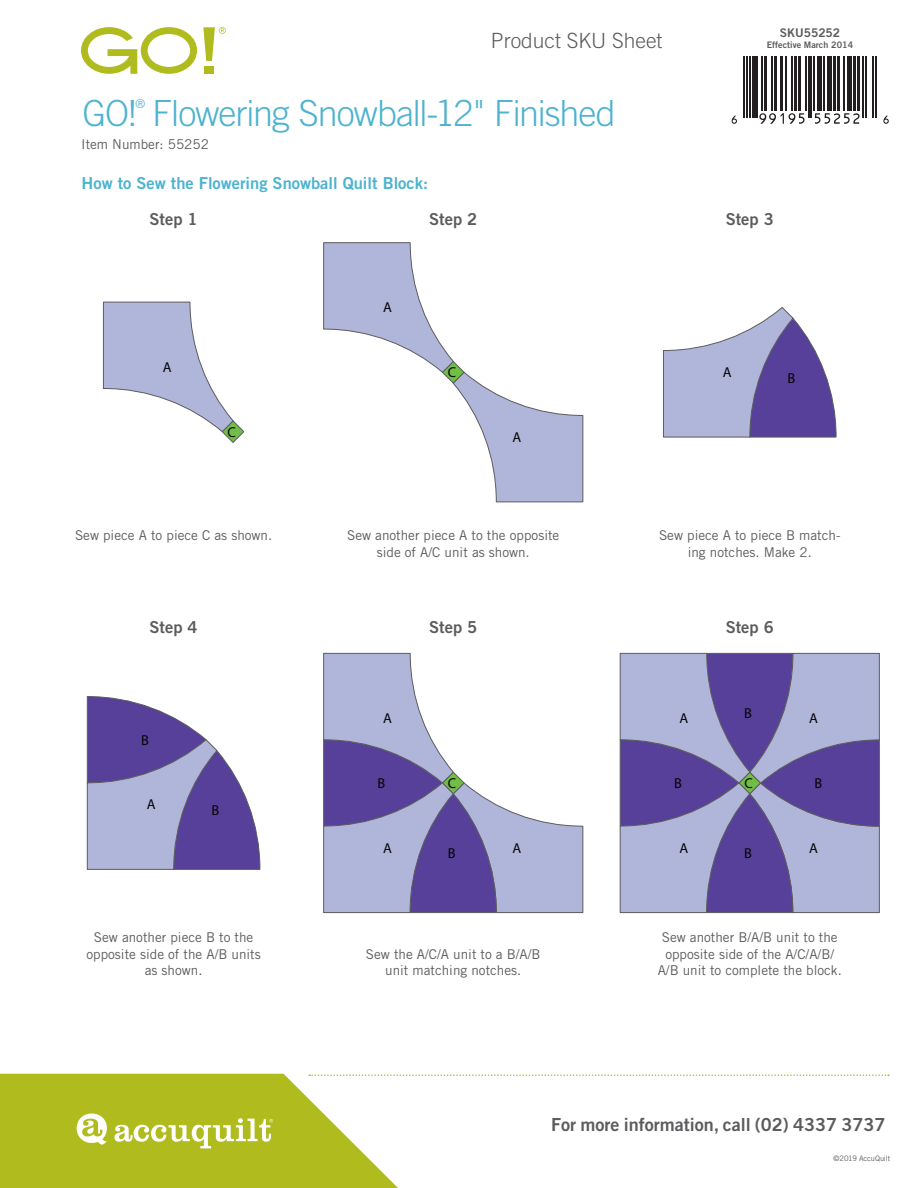
<style>
.page{position:relative;width:918px;height:1188px;background:#fff}
.page>*{position:absolute;margin:0;border:0;box-sizing:border-box;transform-origin:0 0}
.t1{font:300 36px "Trade Gothic LT Std";letter-spacing:-.03em;color:#4db3cf}
.t2{font:300 21px "Trade Gothic LT Std";color:#5c5c5f}
.t3{font:18px "Trade Gothic Bold Two";color:#5c5c5f}
.t4{font:16.5px "Trade Gothic LT Std Bd 2";color:#4db3cf}
.t5{font:16.5px "Trade Gothic LT Std Bd 2";color:#5c5c5f}
.t6{font:14.4px "Myriad Pro";color:#040503}
.t7{font:13.5px/16.5px "Trade Gothic LT Std";color:#5c5c5f;text-align:center}
.t8{font:300 12.3px "Trade Gothic LT Std";color:#4db3cf}
.t9{font:12px "Trade Gothic Bold Two";color:#5c5c5f}
.t10{font:9px "Trade Gothic Bold Two";color:#5c5c5f}
.t11{font:7.5px "Trade Gothic";letter-spacing:-.015em;color:#5c5c5f}
.s1{font-family:"Trade Gothic LT Std Bd 2"}
</style>
<div class="page">
<hr style="left:743px;top:16px;width:2px;height:102px;background:#231f20">
<hr style="left:746px;top:16px;width:2px;height:102px;background:#231f20">
<hr style="left:749px;top:16px;width:1px;height:102px;background:#231f20">
<div style="left:752px;top:16px;width:5px;height:102px;background:#231f20"></div>
<hr style="left:762px;top:16px;width:1px;height:95px;background:#231f20">
<hr style="left:764px;top:16px;width:3px;height:95px;background:#231f20">
<hr style="left:771px;top:16px;width:2px;height:95px;background:#231f20">
<hr style="left:774px;top:16px;width:3px;height:95px;background:#231f20">
<hr style="left:780px;top:16px;width:3px;height:95px;background:#231f20">
<hr style="left:786px;top:16px;width:1px;height:95px;background:#231f20">
<hr style="left:791px;top:16px;width:2px;height:95px;background:#231f20">
<hr style="left:794px;top:16px;width:3px;height:95px;background:#231f20">
<hr style="left:798px;top:16px;width:3px;height:95px;background:#231f20">
<hr style="left:805px;top:16px;width:2px;height:95px;background:#231f20">
<hr style="left:808px;top:16px;width:1px;height:102px;background:#231f20">
<hr style="left:811px;top:16px;width:1px;height:102px;background:#231f20">
<hr style="left:814px;top:16px;width:1px;height:95px;background:#231f20">
<hr style="left:818px;top:16px;width:4px;height:95px;background:#231f20">
<hr style="left:823px;top:16px;width:2px;height:95px;background:#231f20">
<hr style="left:828px;top:16px;width:4px;height:95px;background:#231f20">
<hr style="left:833px;top:16px;width:3px;height:95px;background:#231f20">
<hr style="left:837px;top:16px;width:3px;height:95px;background:#231f20">
<hr style="left:843px;top:16px;width:1px;height:95px;background:#231f20">
<hr style="left:847px;top:16px;width:4px;height:95px;background:#231f20">
<hr style="left:853px;top:16px;width:3px;height:95px;background:#231f20">
<hr style="left:857px;top:16px;width:3px;height:95px;background:#231f20">
<hr style="left:863px;top:16px;width:1px;height:102px;background:#231f20">
<hr style="left:866px;top:16px;width:1px;height:102px;background:#231f20">
<hr style="left:873px;top:16px;width:1px;height:102px;background:#231f20">
<hr style="left:875px;top:16px;width:2px;height:102px;background:#231f20">
<svg style="left:732px;top:116px;width:5px;height:8px"></svg>
<svg style="left:759px;top:113px;width:46px;height:11px"></svg>
<svg style="left:815px;top:113px;width:45px;height:11px"></svg>
<svg style="left:883px;top:116px;width:6px;height:8px"></svg>
<div style="left:726px;top:15px;width:165px;height:41px;background:#fff"></div>
<div style="left:204px;top:66px;width:10px;height:8px;background:#b0bb1d"></div>
<svg style="left:81px;top:27px;width:116px;height:47px"></svg>
<svg style="left:203px;top:27px;width:23px;height:34px"></svg>
<svg style="left:663px;top:307px;width:174px;height:131px"></svg>
<svg style="left:619px;top:653px;width:261px;height:260px;background:#8983bb"></svg>
<svg style="left:323px;top:242px;width:261px;height:261px"></svg>
<svg style="left:323px;top:653px;width:261px;height:260px"></svg>
<svg style="left:103px;top:301px;width:142px;height:142px"></svg>
<svg style="left:87px;top:696px;width:174px;height:174px"></svg>
<svg style="left:0;top:1074px;width:398px;height:114px;fill:#b0bb1d"></svg>
<svg style="left:77px;top:1114px;width:30px;height:31px"></svg>
<svg style="left:114px;top:1118px;width:159px;height:30px"></svg>
<svg style="left:309px;top:1074px;width:580px;height:2px"></svg>
<h2 class="t2" style="left:491px;top:28px;width:173px">Product SKU Sheet</h2>
<p class="t8" style="left:136px;top:97px;width:11px">®</p>
<h1 class="t1" style="left:82px;top:92px;width:535px">GO! Flowering Snowball-12" Finished</h1>
<p class="t7" style="left:81px;top:135px;width:129px">Item Number: 55252</p>
<p class="t4" style="left:82px;top:173px;width:348px">How to Sew the Flowering Snowball Quilt Block:</p>
<p class="t5" style="left:150px;top:208px;width:50px">Step 1</p>
<p class="t6" style="left:163px;top:358px;width:10px">A</p>
<p class="t6" style="left:228px;top:423px;width:10px">C</p>
<p class="t6" style="left:383px;top:299px;width:10px">A</p>
<p class="t5" style="left:429px;top:208px;width:50px">Step 2</p>
<p class="t6" style="left:448px;top:363px;width:10px">C</p>
<p class="t6" style="left:513px;top:428px;width:10px">A</p>
<p class="t9" style="left:780px;top:25px;width:62px">SKU55252</p>
<p class="t10" style="left:767px;top:39px;width:88px">Effective March 2014</p>
<p class="t5" style="left:726px;top:208px;width:50px">Step 3</p>
<p class="t6" style="left:723px;top:363px;width:10px">A</p>
<p class="t6" style="left:788px;top:369px;width:9px">B</p>
<p class="t7" style="left:75px;top:527px;width:199px">Sew piece A to piece C as shown.</p>
<p class="t5" style="left:150px;top:617px;width:50px">Step 4</p>
<p class="t6" style="left:141px;top:731px;width:9px">B</p>
<p class="t6" style="left:147px;top:796px;width:10px">A</p>
<p class="t6" style="left:211px;top:801px;width:9px">B</p>
<p class="t7" style="left:86px;top:929px;width:176px">Sew another piece B to the opposite side of the A/B units as shown.</p>
<p class="t7" style="left:347px;top:527px;width:214px">Sew another piece A to the opposite side of A/C unit as shown.</p>
<p class="t7" style="left:659px;top:527px;width:183px">Sew piece A to piece B match&shy;ing notches. Make 2.</p>
<p class="t5" style="left:429px;top:617px;width:50px">Step 5</p>
<p class="t5" style="left:726px;top:617px;width:50px">Step 6</p>
<p class="t6" style="left:383px;top:709px;width:10px">A</p>
<p class="t6" style="left:680px;top:709px;width:10px">A</p>
<p class="t6" style="left:744px;top:704px;width:9px">B</p>
<p class="t6" style="left:809px;top:709px;width:10px">A</p>
<p class="t6" style="left:378px;top:774px;width:9px">B</p>
<p class="t6" style="left:448px;top:774px;width:10px">C</p>
<p class="t6" style="left:674px;top:774px;width:9px">B</p>
<p class="t6" style="left:744px;top:774px;width:10px">C</p>
<p class="t6" style="left:815px;top:774px;width:9px">B</p>
<p class="t6" style="left:383px;top:839px;width:10px">A</p>
<p class="t6" style="left:448px;top:844px;width:9px">B</p>
<p class="t6" style="left:513px;top:839px;width:10px">A</p>
<p class="t6" style="left:680px;top:839px;width:10px">A</p>
<p class="t6" style="left:744px;top:844px;width:9px">B</p>
<p class="t6" style="left:809px;top:839px;width:10px">A</p>
<p class="t7" style="left:366px;top:946px;width:176px">Sew the A/C/A unit to a B/A/B unit matching notches.</p>
<p class="t7" style="left:658px;top:929px;width:186px">Sew another B/A/B unit to the opposite side of the A/C/A/B/<br>A/B unit to complete the block.</p>
<h3 class="t3" style="left:551px;top:1113px;width:336px">For more information, call <span class="s1">(02) 4337 3737</span></h3>
<p class="t11" style="left:834px;top:1154px;width:58px">©2019 AccuQuilt</p>
</div>
